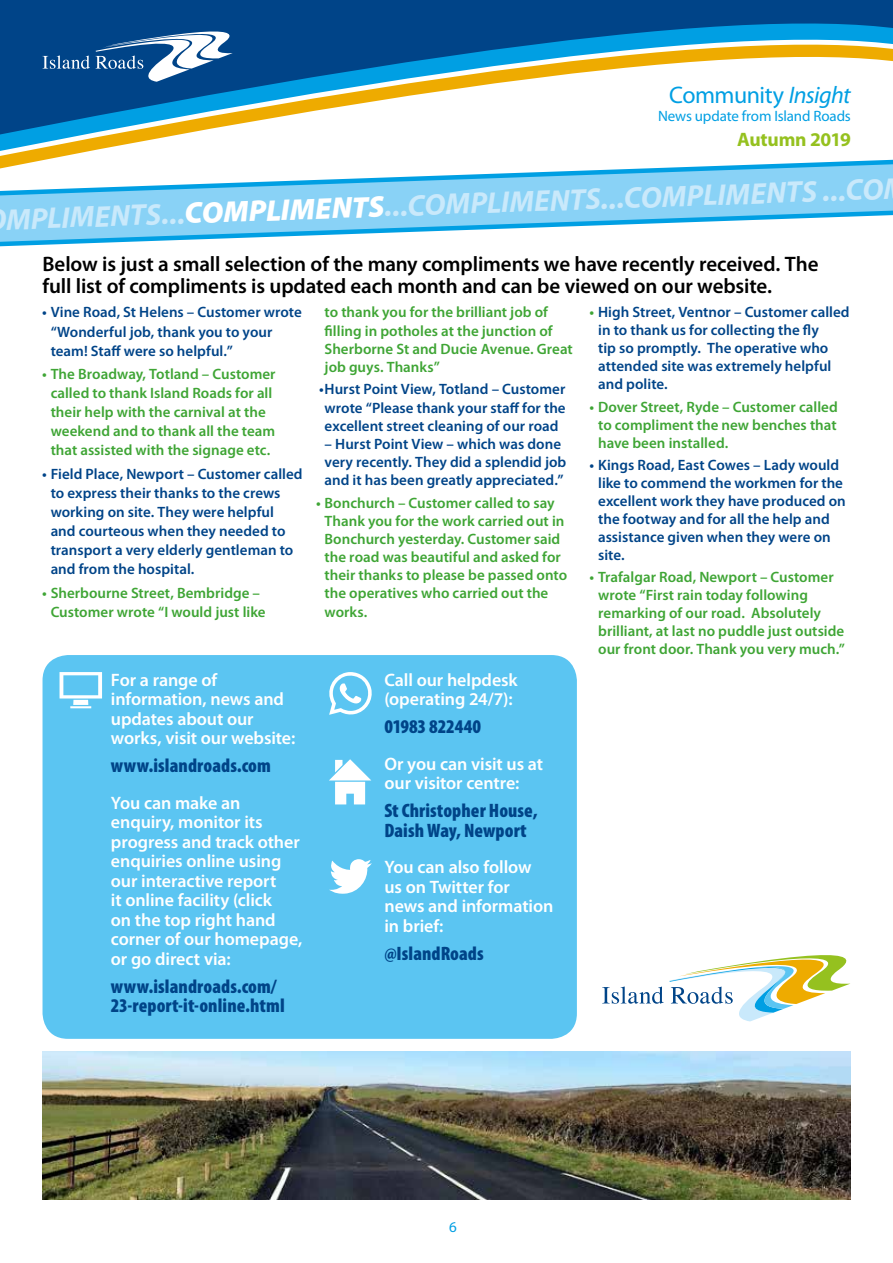
<style>
.page{position:relative;width:893px;height:1263px;background:#fff}
.page>*{position:absolute;margin:0;border:0;box-sizing:border-box;transform-origin:0 0}
.t1{font:italic 700 30px "Myriad Pro";color:#c9e9fb}
.t2{font:24px "Myriad Pro";letter-spacing:-.02em;color:#009fe3}
.t3{font:600 21px/22.5px "Myriad Pro";letter-spacing:-.005em;color:#000}
.t4{font:900 condensed 19.5px/19.5px "Myriad Pro";letter-spacing:.005em;color:#048}
.t5{font:700 19.5px "Myriad Pro";letter-spacing:-.015em;color:#95c11f}
.t6{font:600 18px/19.5px "Myriad Pro";letter-spacing:-.005em;color:#fff}
.t7{font:600 15px/18px "Myriad Pro";color:#048}
.t8{font:600 15px/18.1px "Myriad Pro";color:#3fa535}
.t9{font:15px "Myriad Pro";letter-spacing:-.01em;color:#009fe3}
.s1{font-style:italic}
.s2{font-weight:900;color:#fff}
.s3{color:#3fa535}
</style>
<div class="page">
<svg style="left:0;top:3px;width:893px;height:153px"></svg>
<svg style="left:43px;top:55px;width:47px;height:14px"></svg>
<svg style="left:96px;top:19px;width:162px;height:63px"></svg>
<svg style="left:0;top:156px;width:893px;height:91px"></svg>
<svg style="left:602px;top:955px;width:248px;height:66px"></svg>
<div style="left:43px;top:655px;width:534px;height:384px;background:#5bc5f2;border-radius:26px"></div>
<div style="left:73px;top:700px;width:15px;height:5px;background:#fff"></div>
<svg style="left:60px;top:672px;width:42px;height:26px"></svg>
<svg style="left:70px;top:706px;width:21px;height:2px"></svg>
<svg style="left:329px;top:759px;width:42px;height:45px"></svg>
<svg style="left:329px;top:672px;width:43px;height:43px"></svg>
<svg style="left:329px;top:859px;width:43px;height:35px"></svg>
<img style="left:43px;top:1051px;width:807px;height:148px">
<h2 class="t2" style="left:669px;top:80px;width:183px">Community <span class="s1">Insight</span></h2>
<p class="t9" style="left:658px;top:107px;width:194px">News update from Island Roads</p>
<h3 class="t5" style="left:737px;top:127px;width:115px">Autumn 2019</h3>
<h1 class="t1" style="left:5px;top:200px;width:879px;rotate:-2deg">MPLIMENTS...<span class="s2">COMPLIMENTS</span>...COMPLIMENTS...COMPLIMENTS ...CO</h1>
<h3 class="t3" style="left:43px;top:252px;width:777px">Below is just a small selection of the many compliments we have recently received. The full list of compliments is updated each month and can be viewed on our website.</h3>
<p class="t7" style="left:51px;top:302px;width:253px;line-height:19px;text-indent:-9px">• Vine Road, St Helens – Customer wrote “Wonderful job, thank you to your team! Staff were so helpful.”</p>
<p class="t8" style="left:42px;top:364px;width:235px;line-height:19px;text-align:center">• The Broadway, Totland – Customer called to thank Island Roads for all their help with the carnival at the weekend and to thank all the team that assisted with the signage etc.</p>
<p class="t7" style="left:51px;top:464px;width:254px;line-height:19px;text-indent:-9px">• Field Place, Newport – Customer called to express their thanks to the crews working on site. They were helpful<br>and courteous when they needed to transport a very elderly gentleman to and from the hospital.</p>
<p class="t8" style="left:42px;top:583px;width:225px;line-height:19px;text-align:center">• Sherbourne Street, Bembridge –<br>Customer wrote “I would just like</p>
<p class="t8" style="left:325px;top:303px;width:250px">to thank you for the brilliant job of filling in potholes at the junction of<br>Sherborne St and Ducie Avenue. Great job guys. Thanks”</p>
<p class="t7" style="left:319px;top:380px;width:248px;text-align:center">•Hurst Point View, Totland – Customer wrote “Please thank your staff for the excellent street cleaning of our road</p>
<p class="t7" style="left:325px;top:434px;width:243px">– Hurst Point View – which was done very recently. They did a splendid job and it has been greatly appreciated.”</p>
<p class="t8" style="left:325px;top:493px;width:244px;text-indent:-9px">• Bonchurch – Customer called to say<br>Thank you for the work carried out in<br>Bonchurch yesterday. Customer said the road was beautiful and asked for their thanks to please be passed onto the operatives who carried out the works.</p>
<p class="t6" style="left:111px;top:669px;width:186px">For a range of information, news and updates about our works, visit our website:</p>
<h3 class="t4" style="left:111px;top:755px;width:162px">www.islandroads.com</h3>
<p class="t6" style="left:111px;top:792px;width:193px">You can make an enquiry, monitor its progress and track other enquiries online using our interactive report<br>it online facility (click<br>on the top right hand corner of our homepage, or go direct via:</p>
<h3 class="t4" style="left:111px;top:976px;width:175px">www.islandroads.com/<br>23-report-it-online.html</h3>
<p class="t6" style="left:384px;top:669px;width:135px">Call our helpdesk (operating 24/7):</p>
<h3 class="t4" style="left:384px;top:716px;width:98px">01983 822440</h3>
<p class="t6" style="left:384px;top:753px;width:160px">Or you can visit us at our visitor centre:</p>
<h3 class="t4" style="left:384px;top:800px;width:155px">St Christopher House,<br>Daish Way, Newport</h3>
<p class="t6" style="left:384px;top:857px;width:170px">You can also follow us on Twitter for news and information in brief:</p>
<h3 class="t4" style="left:384px;top:943px;width:101px">@IslandRoads</h3>
<p class="t7" style="left:598px;top:303px;width:253px;text-indent:-9px"><span class="s3">•</span> High Street, Ventnor – Customer called in to thank us for collecting the fly<br>tip so promptly. The operative who attended site was extremely helpful and polite.</p>
<p class="t8" style="left:598px;top:397px;width:241px;text-align:justify;text-indent:-9px">• Dover Street, Ryde – Customer called to compliment the new benches that have been installed.</p>
<p class="t7" style="left:598px;top:455px;width:249px;text-indent:-9px">• Kings Road, East Cowes – Lady would like to commend the workmen for the excellent work they have produced on the footway and for all the help and assistance given when they were on site.</p>
<p class="t8" style="left:598px;top:568px;width:248px;text-indent:-9px">• Trafalgar Road, Newport – Customer wrote “First rain today following remarking of our road. Absolutely brilliant, at last no puddle just outside our front door. Thank you very much.”</p>
<p class="t9" style="left:449px;top:1217px;width:9px">6</p>
</div>
